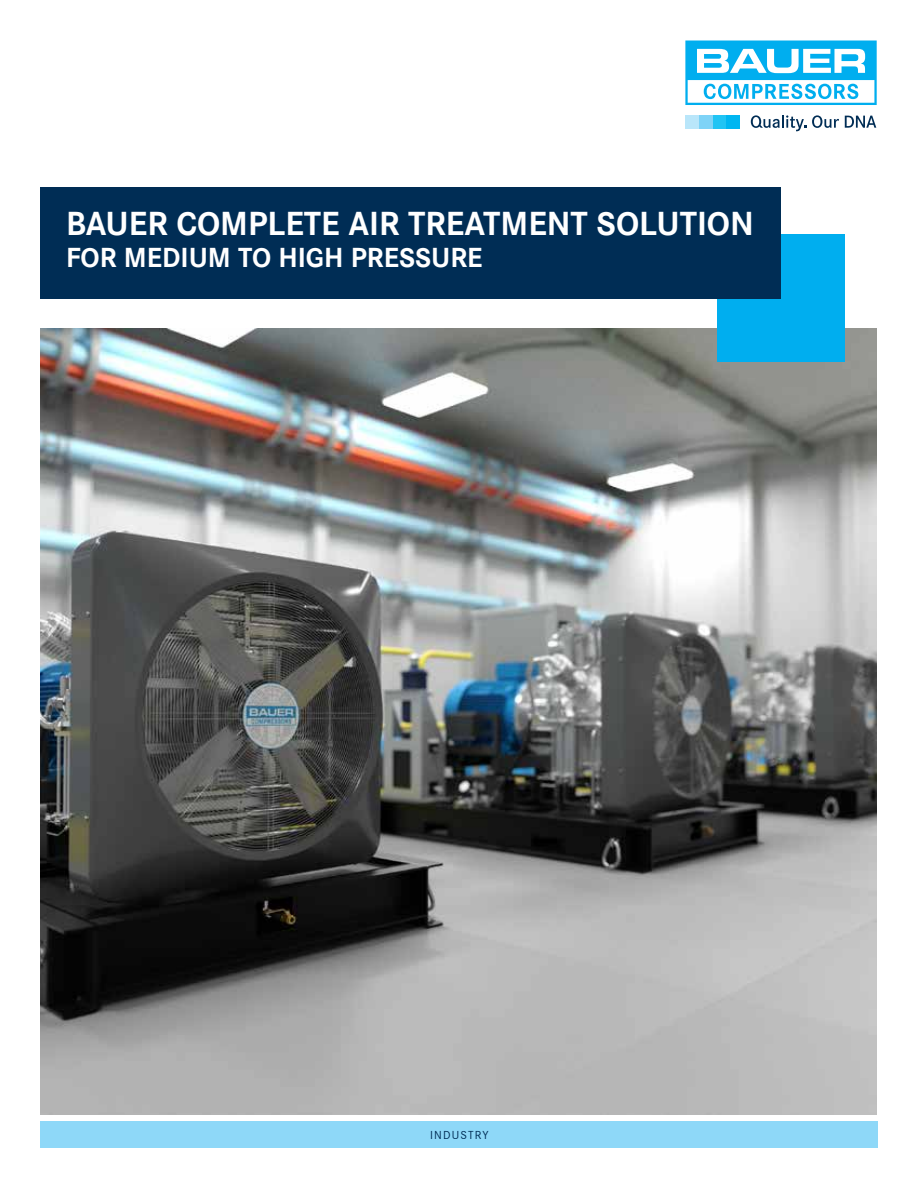
<style>
.page{position:relative;width:918px;height:1188px;background:#fff}
.page>*{position:absolute;margin:0;border:0;box-sizing:border-box;transform-origin:0 0}
.t1{font:700 34.5px "Corporate S Pro";color:#fff}
.t2{font:700 28.5px "Corporate S Pro";color:#fff}
.t3{font:12px "Corporate S Pro";letter-spacing:.1em;color:#002d55}
</style>
<div class="page">
<img style="left:40px;top:328px;width:837px;height:787px">
<div style="left:40px;top:1121px;width:838px;height:27px;background:#8ed8f8"></div>
<div style="left:717px;top:235px;width:128px;height:127px;background:#00aeef"></div>
<div style="left:40px;top:187px;width:741px;height:111px;background:#002d55"></div>
<svg style="left:685px;top:40px;width:192px;height:65px"></svg>
<svg style="left:845px;top:116px;width:31px;height:12px"></svg>
<svg style="left:751px;top:115px;width:88px;height:16px"></svg>
<div style="left:726px;top:115px;width:14px;height:13px;background:#00b6f1"></div>
<div style="left:713px;top:115px;width:13px;height:13px;background:#20c4f4"></div>
<div style="left:699px;top:115px;width:14px;height:13px;background:#7ed3f7"></div>
<div style="left:685px;top:115px;width:14px;height:13px;background:#b9e6fa"></div>
<p class="t1" style="left:66px;top:197px;width:689px">BAUER COMPLETE AIR TREATMENT SOLUTION</p>
<p class="t2" style="left:66px;top:235px;width:418px">FOR MEDIUM TO HIGH PRESSURE</p>
<p class="t3" style="left:430px;top:1126px;width:60px">INDUSTRY</p>
</div>
